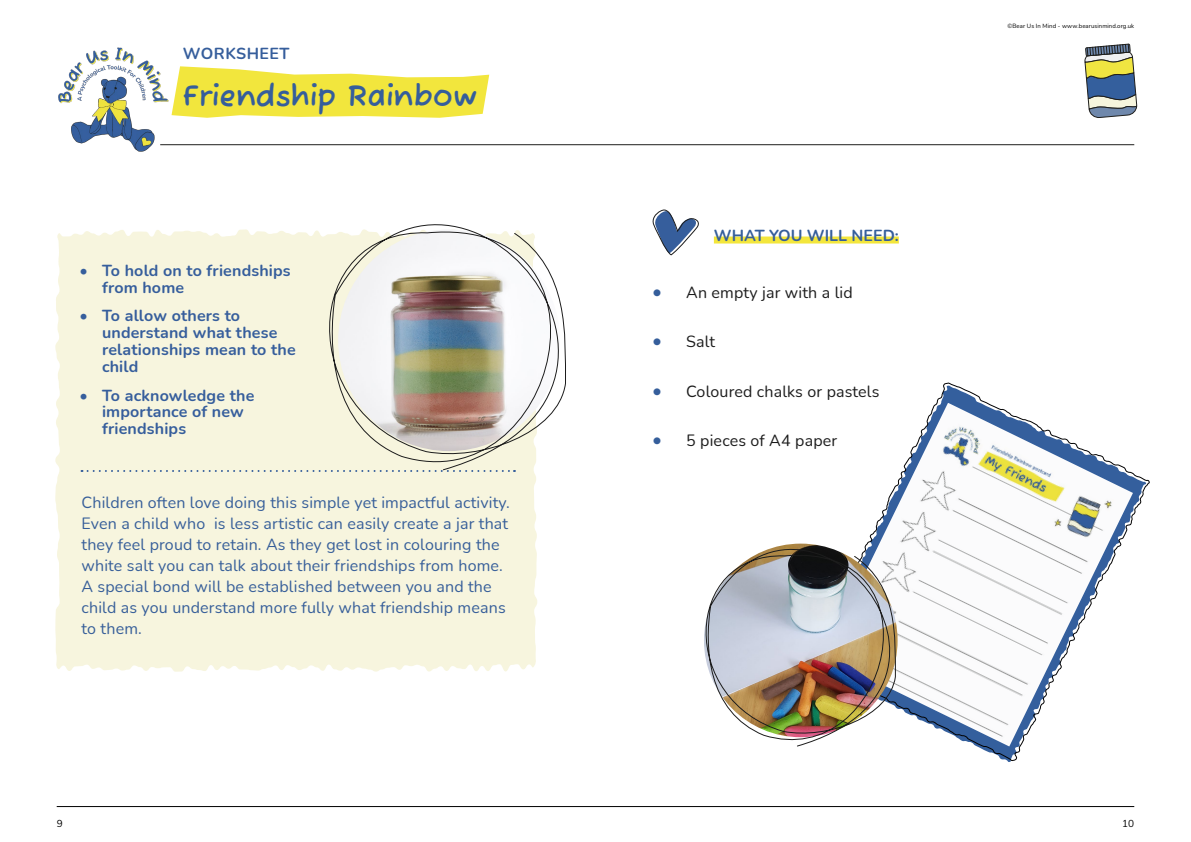
<style>
.page{position:relative;width:1191px;height:842px;background:#fff}
.page>*{position:absolute;margin:0;border:0;box-sizing:border-box;transform-origin:0 0}
.t1{font:700 30px "Fuzzy Bubbles";color:#355e9b}
.t2{font:16px/21px "Nunito";letter-spacing:.01em;color:#365e99}
.t3{font:700 16px/17px "Nunito";letter-spacing:.01em;color:#365e9c}
.t4{font:16px "Nunito";letter-spacing:.01em;color:#1c1c1c}
.t5{font:700 16px "Nunito";color:#355e9b}
.t6{font:700 16px "Nunito";letter-spacing:.03em;color:#365e9c}
.t7{font:10px "Nunito";color:#000}
.t8{font:6px "Nunito";letter-spacing:.01em;color:#000}
.s1{font-weight:700;font-size:19px;color:#355e9b}
</style>
<div class="page">
<hr style="left:57px;top:806px;width:1077px;height:1px;background:#000">
<img style="left:58px;top:47px;width:112px;height:105px">
<hr style="left:160px;top:145px;width:974px;height:1px;background:#1e1e1c">
<svg style="left:1084px;top:44px;width:53px;height:74px"></svg>
<div style="left:55px;top:229px;width:482px;height:443px;background:#f7f5de"></div>
<svg style="left:295px;top:144px;width:411px;height:360px"></svg>
<svg style="left:936px;top:382px;width:214px;height:380px"></svg>
<div style="left:714px;top:236px;width:185px;height:7px;background:#f3e63c"></div>
<svg style="left:652px;top:210px;width:47px;height:45px"></svg>
<svg style="left:171px;top:66px;width:318px;height:52px"></svg>
<svg style="left:88px;top:470px;width:427px;height:2px"></svg>
<img style="left:918px;top:403px;width:215px;height:343px">
<svg style="left:678px;top:441px;width:330px;height:321px"></svg>
<p class="t6" style="left:183px;top:42px;width:108px">WORKSHEET</p>
<h1 class="t1" style="left:183px;top:70px;width:296px">Friendship Rainbow</h1>
<p class="t3" style="left:102px;top:261px;width:190px;text-indent:-23px">• To hold on to friendships from home</p>
<p class="t3" style="left:102px;top:306px;width:195px;text-indent:-23px">• To allow others to understand what these relationships mean to the child</p>
<p class="t3" style="left:102px;top:386px;width:154px;text-indent:-23px">• To acknowledge the importance of new friendships</p>
<p class="t2" style="left:81px;top:492px;width:430px">Children often love doing this simple yet impactful activity.<br>Even a child who is less artistic can easily create a jar that they feel proud to retain. As they get lost in colouring the white salt you can talk about their friendships from home.<br>A special bond will be established between you and the child as you understand more fully what friendship means to them.</p>
<p class="t5" style="left:714px;top:224px;width:186px">WHAT YOU WILL NEED:</p>
<p class="t4" style="left:652px;top:281px;width:202px"><span class="s1">•</span> An empty jar with a lid</p>
<p class="t4" style="left:652px;top:330px;width:65px"><span class="s1">•</span> Salt</p>
<p class="t4" style="left:652px;top:380px;width:229px"><span class="s1">•</span> Coloured chalks or pastels</p>
<p class="t4" style="left:652px;top:429px;width:186px"><span class="s1">•</span> 5 pieces of A4 paper</p>
<p class="t8" style="left:1007px;top:22px;width:128px">©Bear Us In Mind - www.bearusinmind.org.uk</p>
<p class="t7" style="left:57px;top:817px;width:7px">9</p>
<p class="t7" style="left:1122px;top:817px;width:13px">10</p>
</div>
